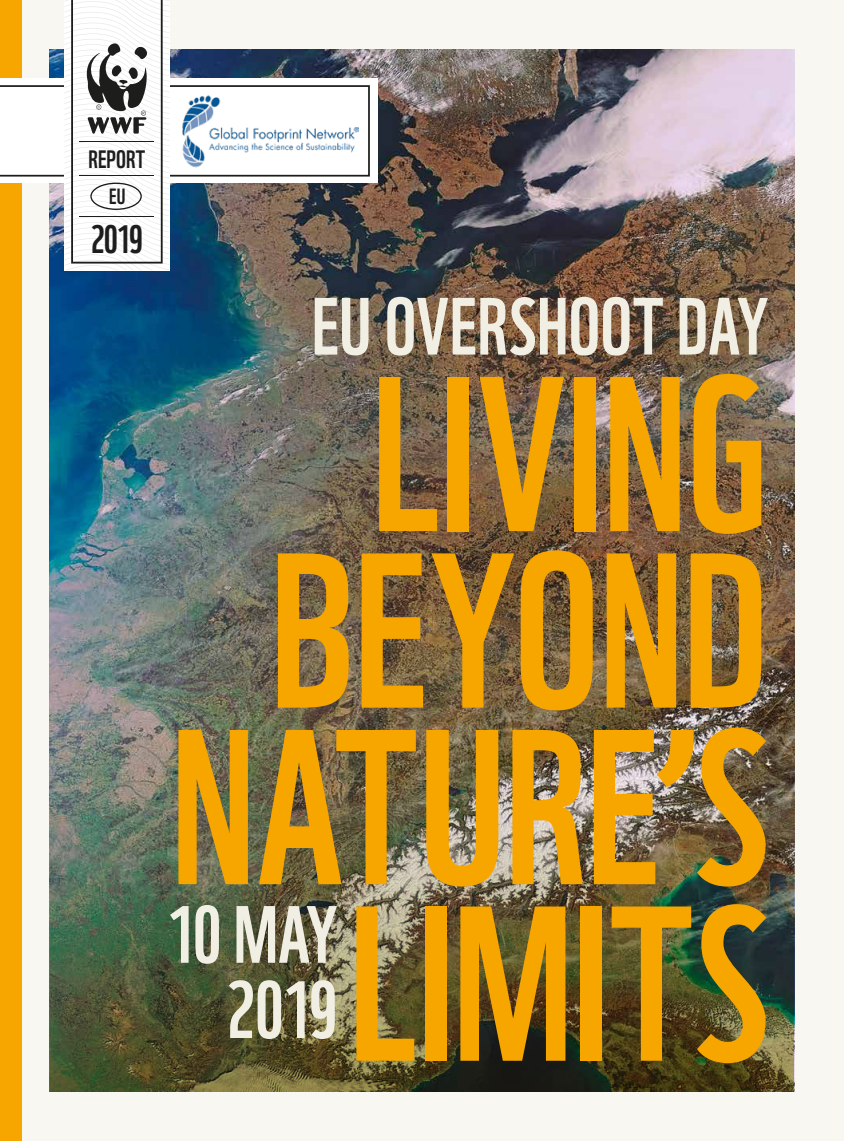
<style>
.page{position:relative;width:844px;height:1141px;background:#fff}
.page>*{position:absolute;margin:0;border:0;box-sizing:border-box;transform-origin:0 0}
.t1{font:214.2px/176.6px "WWF";color:#f7a600;text-align:right}
.t2{font:78.75px/75.2px "WWF";color:#f1efe4;text-align:right}
.t3{font:38.5px "WWF";color:#1d1d1b}
.t4{font:24.5px "WWF";letter-spacing:.005em;color:#1d1d1b}
.t5{font:21.35px "WWF";color:#1d1d1b}
</style>
<div class="page">
<div style="left:0;top:0;width:843px;height:1141px;background:#f8f7f1"></div>
<div style="left:0;top:0;width:21px;height:1141px;background:#f7a600"></div>
<img style="left:50px;top:50px;width:744px;height:704px">
<div style="left:0;top:78px;width:378px;height:105px;background:#fff"></div>
<svg style="left:0;top:0;width:370px;height:270px"></svg>
<div style="left:90px;top:183px;width:52px;height:27px;border:1px solid #1d1d1b;border-radius:50%"></div>
<img style="left:50px;top:754px;width:744px;height:337px">
<p class="t4" style="left:89px;top:140px;width:58px">REPORT</p>
<p class="t5" style="left:109px;top:180px;width:18px">EU</p>
<p class="t3" style="left:91px;top:209px;width:54px">2019</p>
<p class="t2" style="left:312px;top:281px;width:458px">EU OVERSHOOT DAY</p>
<p class="t1" style="left:170px;top:345px;width:599px">LIVING<br>BEYOND<br>NATURE’S<br>LIMITS</p>
<p class="t2" style="left:166px;top:889px;width:173px">10 MAY<br>2019</p>
</div>
